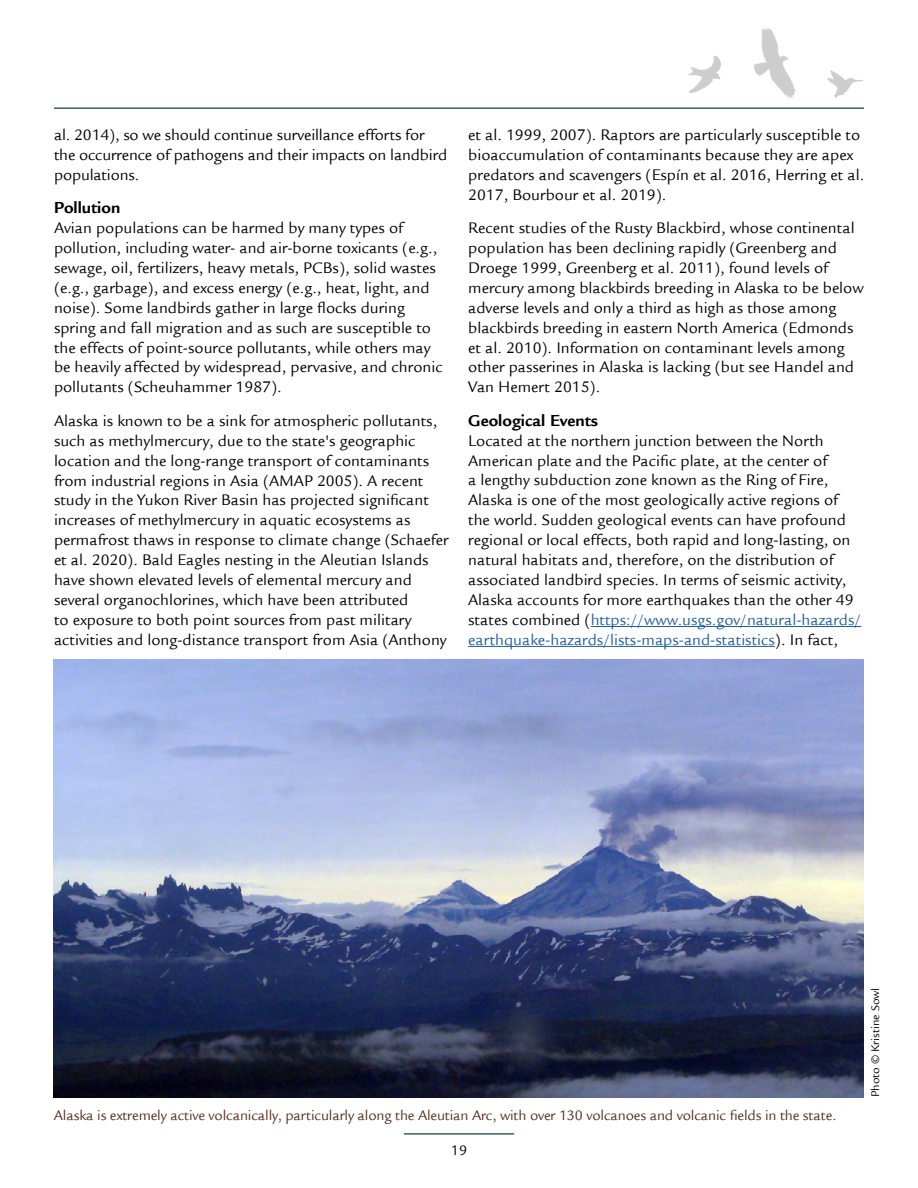
<style>
.page{position:relative;width:918px;height:1188px;background:#fff}
.page>*{position:absolute;margin:0;border:0;box-sizing:border-box;transform-origin:0 0}
.t1{font:700 17.25px "Legacy Sans LT";color:#000}
.t2{font:16.5px/20px "Legacy Sans LT";color:#000}
.t3{font:15px "Legacy Sans LT";letter-spacing:-.01em;color:#542e20}
.t4{font:15px "Legacy Sans LT";color:#000}
.t5{font:12px "Legacy Sans LT";color:#000}
.s1{color:#215e9e}
</style>
<div class="page">
<img style="left:688px;top:56px;width:33px;height:37px">
<img style="left:827px;top:70px;width:37px;height:28px">
<img style="left:754px;top:28px;width:41px;height:70px">
<hr style="left:54px;top:107px;width:810px;height:2px;background:#3b6261">
<hr style="left:404px;top:1133px;width:110px;height:2px;background:#3b6261">
<hr style="left:591px;top:626px;width:270px;height:1px;background:#215e9e">
<hr style="left:468px;top:646px;width:307px;height:1px;background:#215e9e">
<img style="left:54px;top:660px;width:810px;height:437px">
<p class="t2" style="left:54px;top:125px;width:395px">al. 2014), so we should continue surveillance efforts for the occurrence of pathogens and their impacts on landbird populations.</p>
<p class="t1" style="left:54px;top:198px;width:68px">Pollution</p>
<p class="t2" style="left:54px;top:218px;width:385px">Avian populations can be harmed by many types of pollution, including water- and air-borne toxicants (e.g., sewage, oil, fertilizers, heavy metals, PCBs), solid wastes (e.g., garbage), and excess energy (e.g., heat, light, and</p>
<p class="t2" style="left:54px;top:298px;width:353px">noise). Some landbirds gather in large flocks during</p>
<p class="t2" style="left:54px;top:318px;width:390px">spring and fall migration and as such are susceptible to the effects of point-source pollutants, while others may be heavily affected by widespread, pervasive, and chronic pollutants (Scheuhammer 1987).</p>
<p class="t2" style="left:54px;top:411px;width:385px">Alaska is known to be a sink for atmospheric pollutants, such as methylmercury, due to the state's geographic location and the long-range transport of contaminants from industrial regions in Asia (AMAP 2005). A recent</p>
<p class="t2" style="left:54px;top:490px;width:376px">study in the Yukon River Basin has projected significant</p>
<p class="t2" style="left:54px;top:510px;width:396px">increases of methylmercury in aquatic ecosystems as permafrost thaws in response to climate change (Schaefer et al. 2020). Bald Eagles nesting in the Aleutian Islands have shown elevated levels of elemental mercury and several organochlorines, which have been attributed<br>to exposure to both point sources from past military activities and long-distance transport from Asia (Anthony</p>
<p class="t2" style="left:468px;top:125px;width:398px">et al. 1999, 2007). Raptors are particularly susceptible to bioaccumulation of contaminants because they are apex predators and scavengers (Espín et al. 2016, Herring et al.<br>2017, Bourbour et al. 2019).</p>
<p class="t2" style="left:468px;top:218px;width:397px">Recent studies of the Rusty Blackbird, whose continental population has been declining rapidly (Greenberg and Droege 1999, Greenberg et al. 2011), found levels of mercury among blackbirds breeding in Alaska to be below adverse levels and only a third as high as those among blackbirds breeding in eastern North America (Edmonds et al. 2010). Information on contaminant levels among other passerines in Alaska is lacking (but see Handel and Van Hemert 2015).</p>
<p class="t1" style="left:468px;top:410px;width:131px">Geological Events</p>
<p class="t2" style="left:468px;top:431px;width:357px">Located at the northern junction between the North</p>
<p class="t2" style="left:468px;top:451px;width:361px">American plate and the Pacific plate, at the center of</p>
<p class="t2" style="left:468px;top:470px;width:394px">a lengthy subduction zone known as the Ring of Fire, Alaska is one of the most geologically active regions of the world. Sudden geological events can have profound regional or local effects, both rapid and long-lasting, on natural habitats and, therefore, on the distribution of associated landbird species. In terms of seismic activity, Alaska accounts for more earthquakes than the other 49 states combined (<span class="s1">https://www.usgs.gov/natural-hazards/ earthquake-hazards/lists-maps-and-statistics</span>). In fact,</p>
<p class="t5" style="left:869px;top:1097px;width:111px;rotate:-90deg">Photo © Kristine Sowl</p>
<p class="t3" style="left:54px;top:1106px;width:784px">Alaska is extremely active volcanically, particularly along the Aleutian Arc, with over 130 volcanoes and volcanic fields in the state.</p>
<p class="t4" style="left:451px;top:1142px;width:18px">19</p>
</div>
